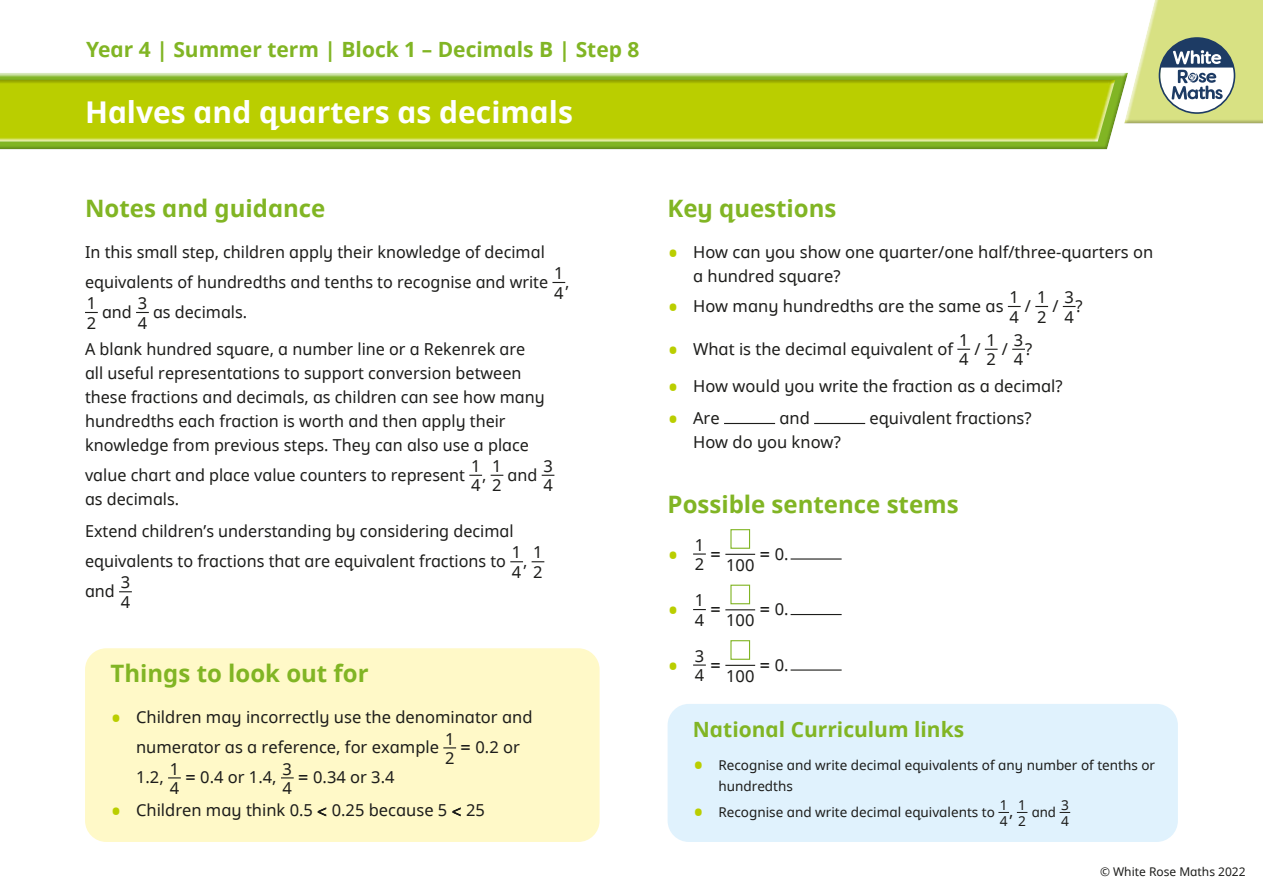
<style>
.page{position:relative;width:1263px;height:893px;background:#fff}
.page>*{position:absolute;margin:0;border:0;box-sizing:border-box;transform-origin:0 0}
.t1{font:30px "White Rose Noto bold";color:#fff}
.t2{font:30px "White Rose Noto regular";color:#bace00}
.t3{font:24px "White Rose Noto bold";color:#81b524}
.t4{font:21px "White Rose Noto bold";color:#81b524}
.t5{font:16.5px/19.5px "White Rose Noto regular";color:#1d1d1b}
.t6{font:13.65px/16.2px "White Rose Noto regular";color:#1d1d1b}
.t7{font:13.5px/21px "White Rose Noto regular";color:#1d1d1b}
.t8{font:12px "White Rose Noto regular";color:#1d1d1b}
.s1{font-size:30px;color:#bace00}
</style>
<div class="page">
<div style="left:0;top:71px;width:1129px;height:81px;background:#1d1d1b;opacity:.27"></div>
<div style="left:1123px;top:0;width:140px;height:125px;background:#e2e3d7"></div>
<div style="left:0;top:78px;width:1115px;height:65px;background:#1d1d1b;opacity:.27"></div>
<svg style="left:1124px;top:0;width:139px;height:123px;background:#c9d29e"></svg>
<svg style="left:552px;top:282px;width:13px;height:1px"></svg>
<svg style="left:85px;top:312px;width:13px;height:1px"></svg>
<svg style="left:136px;top:312px;width:13px;height:1px"></svg>
<svg style="left:469px;top:475px;width:13px;height:1px"></svg>
<svg style="left:491px;top:475px;width:12px;height:1px"></svg>
<svg style="left:542px;top:475px;width:12px;height:1px"></svg>
<svg style="left:510px;top:561px;width:13px;height:1px"></svg>
<svg style="left:532px;top:561px;width:12px;height:1px"></svg>
<svg style="left:119px;top:591px;width:13px;height:1px"></svg>
<div style="left:668px;top:704px;width:510px;height:138px;background:#e0f2fd;border-radius:21px"></div>
<svg style="left:1008px;top:306px;width:13px;height:1px"></svg>
<svg style="left:1035px;top:306px;width:13px;height:1px"></svg>
<svg style="left:1063px;top:306px;width:12px;height:1px"></svg>
<svg style="left:957px;top:349px;width:13px;height:1px"></svg>
<svg style="left:985px;top:349px;width:12px;height:1px"></svg>
<svg style="left:1012px;top:349px;width:13px;height:1px"></svg>
<hr style="left:724px;top:423px;width:51px;height:1px;background:#1d1d1b">
<hr style="left:814px;top:423px;width:51px;height:1px;background:#1d1d1b">
<svg style="left:693px;top:553px;width:13px;height:2px"></svg>
<hr style="left:725px;top:554px;width:30px;height:1px;background:#1d1d1b">
<div style="left:730px;top:529px;width:20px;height:20px;border:1px solid #81b524"></div>
<hr style="left:791px;top:558px;width:51px;height:2px;background:#1d1d1b">
<svg style="left:693px;top:609px;width:13px;height:1px"></svg>
<hr style="left:725px;top:609px;width:30px;height:1px;background:#1d1d1b">
<div style="left:730px;top:585px;width:20px;height:19px;border:1px solid #81b524"></div>
<hr style="left:791px;top:614px;width:51px;height:1px;background:#1d1d1b">
<svg style="left:693px;top:664px;width:13px;height:2px"></svg>
<hr style="left:725px;top:665px;width:30px;height:1px;background:#1d1d1b">
<div style="left:730px;top:640px;width:20px;height:20px;border:1px solid #81b524"></div>
<hr style="left:791px;top:669px;width:51px;height:2px;background:#1d1d1b">
<div style="left:85px;top:648px;width:515px;height:194px;background:#fff9c8;border-radius:21px"></div>
<svg style="left:443px;top:747px;width:13px;height:1px"></svg>
<svg style="left:168px;top:777px;width:13px;height:1px"></svg>
<svg style="left:281px;top:777px;width:13px;height:1px"></svg>
<p class="t4" style="left:86px;top:35px;width:555px">Year 4 | Summer term | Block 1 – Decimals B | Step 8</p>
<h1 class="t1" style="left:85px;top:91px;width:489px">Halves and quarters as decimals</h1>
<h2 class="t3" style="left:85px;top:191px;width:242px">Notes and guidance</h2>
<p class="t5" style="left:85px;top:236px;width:465px;line-height:30px">In this small step, children apply their knowledge of decimal equivalents of hundredths and tenths to recognise and write</p>
<p class="t5" style="left:554px;top:263px;width:11px">1<br>4</p>
<p class="t5" style="left:565px;top:272px;width:6px">,</p>
<p class="t5" style="left:87px;top:293px;width:11px">1<br>2</p>
<p class="t5" style="left:102px;top:302px;width:31px">and</p>
<p class="t5" style="left:138px;top:293px;width:11px">3<br>4</p>
<p class="t5" style="left:153px;top:302px;width:96px">as decimals.</p>
<p class="t5" style="left:85px;top:336px;width:461px;line-height:24px">A blank hundred square, a number line or a Rekenrek are all useful representations to support conversion between these fractions and decimals, as children can see how many hundredths each fraction is worth and then apply their knowledge from previous steps. They can also use a place</p>
<p class="t5" style="left:85px;top:464px;width:382px">value chart and place value counters to represent</p>
<p class="t5" style="left:471px;top:456px;width:11px">1<br>4</p>
<p class="t5" style="left:492px;top:456px;width:11px">1<br>2</p>
<p class="t5" style="left:508px;top:464px;width:31px">and</p>
<p class="t5" style="left:543px;top:456px;width:11px">3<br>4</p>
<p class="t5" style="left:85px;top:482px;width:430px;line-height:32.5px">as decimals.<br>Extend children’s understanding by considering decimal</p>
<p class="t5" style="left:85px;top:551px;width:423px">equivalents to fractions that are equivalent fractions to</p>
<p class="t5" style="left:512px;top:542px;width:11px">1<br>4</p>
<p class="t5" style="left:482px;top:464px;width:6px">,</p>
<p class="t5" style="left:533px;top:542px;width:11px">1<br>2</p>
<p class="t5" style="left:523px;top:551px;width:6px">,</p>
<p class="t5" style="left:85px;top:581px;width:31px">and</p>
<p class="t5" style="left:121px;top:572px;width:11px">3<br>4</p>
<h2 class="t3" style="left:111px;top:657px;width:260px">Things to look out for</h2>
<p class="t5" style="left:136px;top:702px;width:398px;line-height:30px;text-indent:-26px"><span class="s1">•</span> Children may incorrectly use the denominator and numerator as a reference, for example</p>
<p class="t5" style="left:445px;top:728px;width:11px">1<br>2</p>
<p class="t5" style="left:460px;top:737px;width:61px">= 0.2 or</p>
<p class="t5" style="left:136px;top:767px;width:29px">1.2,</p>
<p class="t5" style="left:170px;top:758px;width:11px">1<br>4</p>
<p class="t5" style="left:185px;top:767px;width:93px">= 0.4 or 1.4,</p>
<p class="t5" style="left:283px;top:758px;width:11px">3<br>4</p>
<p class="t5" style="left:298px;top:767px;width:98px">= 0.34 or 3.4</p>
<p class="t5" style="left:111px;top:800px;width:376px"><span class="s1">•</span> Children may think 0.5 &lt; 0.25 because 5 &lt; 25</p>
<h2 class="t3" style="left:668px;top:191px;width:170px">Key questions</h2>
<p class="t5" style="left:693px;top:239px;width:462px;line-height:24px;text-indent:-26px"><span class="s1">•</span> How can you show one quarter/one half/three-quarters on a hundred square?</p>
<p class="t5" style="left:668px;top:296px;width:337px"><span class="s1">•</span> How many hundredths are the same as</p>
<p class="t5" style="left:1009px;top:287px;width:11px">1<br>4</p>
<p class="t5" style="left:1025px;top:296px;width:8px">/</p>
<p class="t5" style="left:1037px;top:287px;width:11px">1<br>2</p>
<p class="t5" style="left:1052px;top:296px;width:8px">/</p>
<p class="t5" style="left:1064px;top:287px;width:11px">3<br>4</p>
<p class="t5" style="left:1075px;top:296px;width:9px">?</p>
<p class="t5" style="left:668px;top:338px;width:287px"><span class="s1">•</span> What is the decimal equivalent of</p>
<p class="t5" style="left:959px;top:330px;width:11px">1<br>4</p>
<p class="t5" style="left:974px;top:338px;width:8px">/</p>
<p class="t5" style="left:986px;top:330px;width:11px">1<br>2</p>
<p class="t5" style="left:1002px;top:338px;width:8px">/</p>
<p class="t5" style="left:1014px;top:330px;width:11px">3<br>4</p>
<p class="t5" style="left:1025px;top:338px;width:9px">?</p>
<p class="t5" style="left:668px;top:375px;width:397px"><span class="s1">•</span> How would you write the fraction as a decimal?</p>
<p class="t5" style="left:668px;top:408px;width:54px"><span class="s1">•</span> Are</p>
<p class="t5" style="left:779px;top:408px;width:32px">and</p>
<p class="t5" style="left:869px;top:408px;width:164px">equivalent fractions?</p>
<p class="t5" style="left:693px;top:432px;width:149px">How do you know?</p>
<h2 class="t3" style="left:668px;top:487px;width:293px">Possible sentence stems</h2>
<h1 class="t2" style="left:668px;top:534px;width:13px">•</h1>
<p class="t5" style="left:695px;top:534px;width:11px">1<br>2</p>
<p class="t5" style="left:759px;top:543px;width:31px">= 0.</p>
<p class="t5" style="left:710px;top:543px;width:12px">=</p>
<p class="t5" style="left:726px;top:554px;width:30px">100</p>
<h1 class="t2" style="left:668px;top:589px;width:13px">•</h1>
<p class="t5" style="left:695px;top:590px;width:11px">1<br>4</p>
<p class="t5" style="left:759px;top:599px;width:31px">= 0.</p>
<p class="t5" style="left:710px;top:599px;width:12px">=</p>
<p class="t5" style="left:726px;top:610px;width:30px">100</p>
<h1 class="t2" style="left:668px;top:645px;width:13px">•</h1>
<p class="t5" style="left:695px;top:645px;width:11px">3<br>4</p>
<p class="t5" style="left:759px;top:654px;width:31px">= 0.</p>
<p class="t5" style="left:710px;top:654px;width:12px">=</p>
<p class="t5" style="left:726px;top:665px;width:30px">100</p>
<p class="t4" style="left:693px;top:714px;width:273px">National Curriculum links</p>
<p class="t7" style="left:718px;top:755px;width:438px;text-indent:-26px"><span class="s1">•</span> Recognise and write decimal equivalents of any number of tenths or hundredths</p>
<p class="t7" style="left:693px;top:801px;width:304px"><span class="s1">•</span> Recognise and write decimal equivalents to</p>
<p class="t6" style="left:1000px;top:796px;width:9px">1<br>4</p>
<p class="t5" style="left:1009px;top:800px;width:19px">, <sup>1</sup></p>
<p class="t7" style="left:1032px;top:801px;width:26px">and</p>
<p class="t6" style="left:1061px;top:796px;width:9px">3<br>4</p>
<p class="t6" style="left:1018px;top:812px;width:9px">2</p>
<p class="t8" style="left:1100px;top:863px;width:147px">© White Rose Maths 2022</p>
</div>
